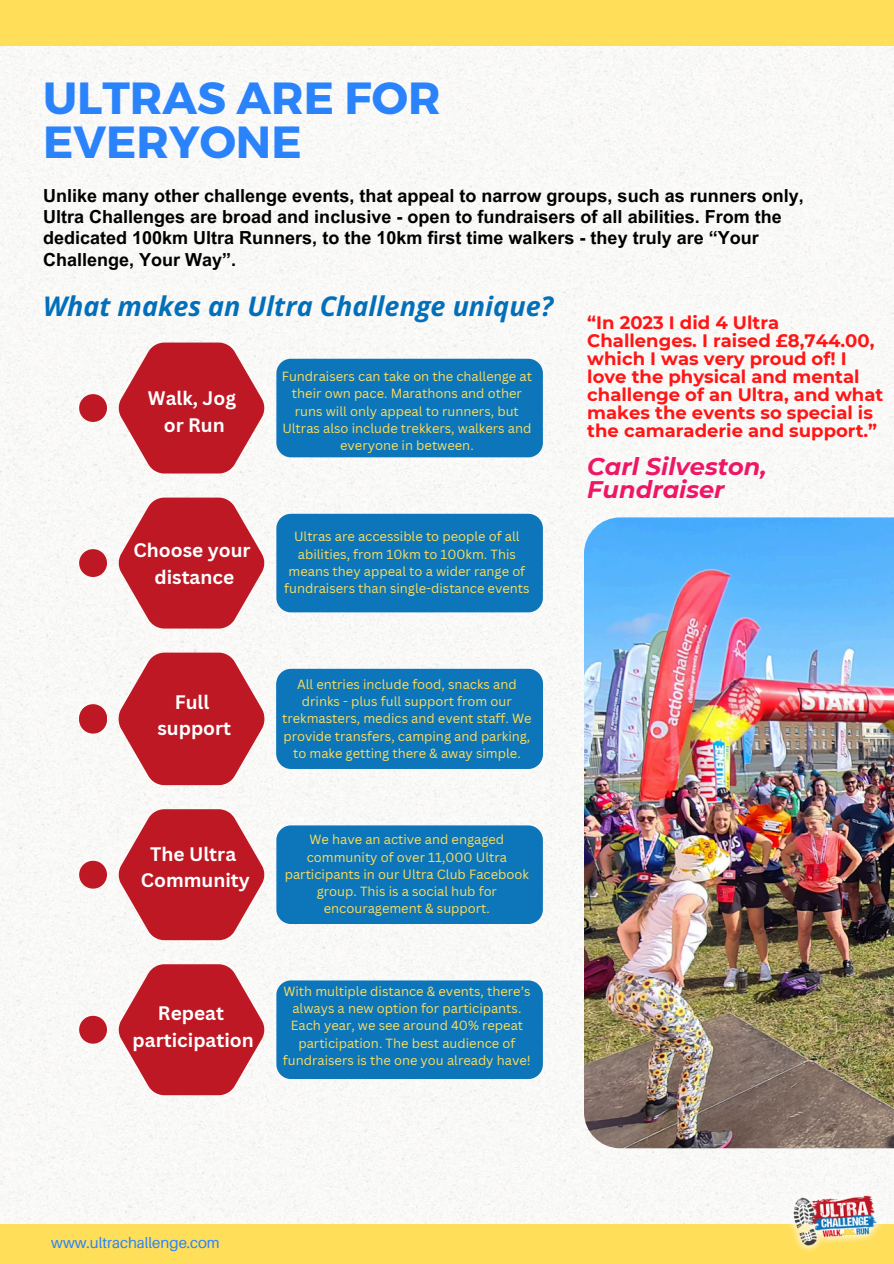
<style>
.page{position:relative;width:894px;height:1264px;background:#fff}
.page>*{position:absolute;margin:0;border:0;box-sizing:border-box;transform-origin:0 0}
.t1{font:700 45px/43.8px "Montserrat";color:#2a83fa}
.t2{font:italic 700 27px "Open Sans";color:#026fba}
.t3{font:italic 700 24px/23.7px "Montserrat";color:#ee1765}
.t4{font:700 19.05px/26.5px "Canva Sans";color:#fff;text-align:center}
.t5{font:700 18px/21.3px "Arial MT Pro";color:#000}
.t6{font:700 18px/18px "Montserrat";color:#ff1616}
.t7{font:15px "Aileron";color:#2a83fa}
.t8{font:12.9px/17.2px "Canva Sans";color:#ffde59;text-align:center}
</style>
<div class="page">
<img style="left:0;top:45px;width:893px;height:1179px">
<div style="left:0;top:0;width:893px;height:45px;background:#ffde59"></div>
<img style="left:584px;top:517px;width:309px;height:631px">
<div style="left:0;top:1224px;width:893px;height:39px;background:#ffde59"></div>
<img style="left:786px;top:1186px;width:97px;height:65px">
<div style="left:276px;top:825px;width:266px;height:99px;background:#0d76ba"></div>
<div style="left:276px;top:980px;width:266px;height:99px;background:#0d76ba"></div>
<svg style="left:119px;top:809px;width:145px;height:131px"></svg>
<svg style="left:79px;top:860px;width:28px;height:28px"></svg>
<svg style="left:119px;top:964px;width:145px;height:131px"></svg>
<svg style="left:79px;top:1015px;width:28px;height:28px"></svg>
<div style="left:276px;top:359px;width:266px;height:98px;background:#0d76ba"></div>
<div style="left:276px;top:514px;width:266px;height:98px;background:#0d76ba"></div>
<div style="left:276px;top:668px;width:266px;height:101px;background:#0d76ba"></div>
<svg style="left:119px;top:342px;width:145px;height:131px"></svg>
<svg style="left:79px;top:394px;width:28px;height:28px"></svg>
<svg style="left:119px;top:497px;width:145px;height:131px"></svg>
<svg style="left:79px;top:549px;width:28px;height:28px"></svg>
<svg style="left:119px;top:652px;width:145px;height:133px"></svg>
<svg style="left:79px;top:704px;width:28px;height:29px"></svg>
<h3 class="t1" style="left:43px;top:74px;width:399px">ULTRAS ARE FOR<br>EVERYONE</h3>
<p class="t5" style="left:43px;top:187px;width:762px">Unlike many other challenge events, that appeal to narrow groups, such as runners only, Ultra Challenges are broad and inclusive - open to fundraisers of all abilities. From the dedicated 100km Ultra Runners, to the 10km first time walkers - they truly are “Your Challenge, Your Way”.</p>
<p class="t2" style="left:43px;top:287px;width:511px">What makes an Ultra Challenge unique?</p>
<p class="t6" style="left:587px;top:313px;width:297px">“In 2023 I did 4 Ultra<br>Challenges. I raised £8,744.00, which I was very proud of! I love the physical and mental challenge of an Ultra, and what makes the events so special is the camaraderie and support.”</p>
<p class="t3" style="left:587px;top:454px;width:181px">Carl Silveston,<br>Fundraiser</p>
<h4 class="t8" style="left:282px;top:367px;width:252px">Fundraisers can take on the challenge at their own pace. Marathons and other runs will only appeal to runners, but Ultras also include trekkers, walkers and everyone in between.</h4>
<p class="t4" style="left:148px;top:385px;width:90px">Walk, Jog or Run</p>
<h2 class="t4" style="left:133px;top:536px;width:119px">Choose your distance</h2>
<h4 class="t8" style="left:284px;top:528px;width:247px">Ultras are accessible to people of all abilities, from 10km to 100km. This means they appeal to a wider range of fundraisers than single-distance events</h4>
<p class="t4" style="left:157px;top:688px;width:75px">Full support</p>
<h4 class="t8" style="left:282px;top:675px;width:251px">All entries include food, snacks and drinks - plus full support from our trekmasters, medics and event staff. We provide transfers, camping and parking, to make getting there &amp; away simple.</h4>
<p class="t4" style="left:141px;top:840px;width:111px">The Ultra<br>Community</p>
<h4 class="t8" style="left:285px;top:830px;width:246px">We have an active and engaged community of over 11,000 Ultra participants in our Ultra Club Facebook group. This is a social hub for encouragement &amp; support.</h4>
<h4 class="t4" style="left:133px;top:999px;width:123px">Repeat participation</h4>
<h4 class="t8" style="left:283px;top:982px;width:249px">With multiple distance &amp; events, there’s always a new option for participants.<br>Each year, we see around 40% repeat participation. The best audience of fundraisers is the one you already have!</h4>
<p class="t7" style="left:51px;top:1233px;width:170px">www.ultrachallenge.com</p>
</div>
